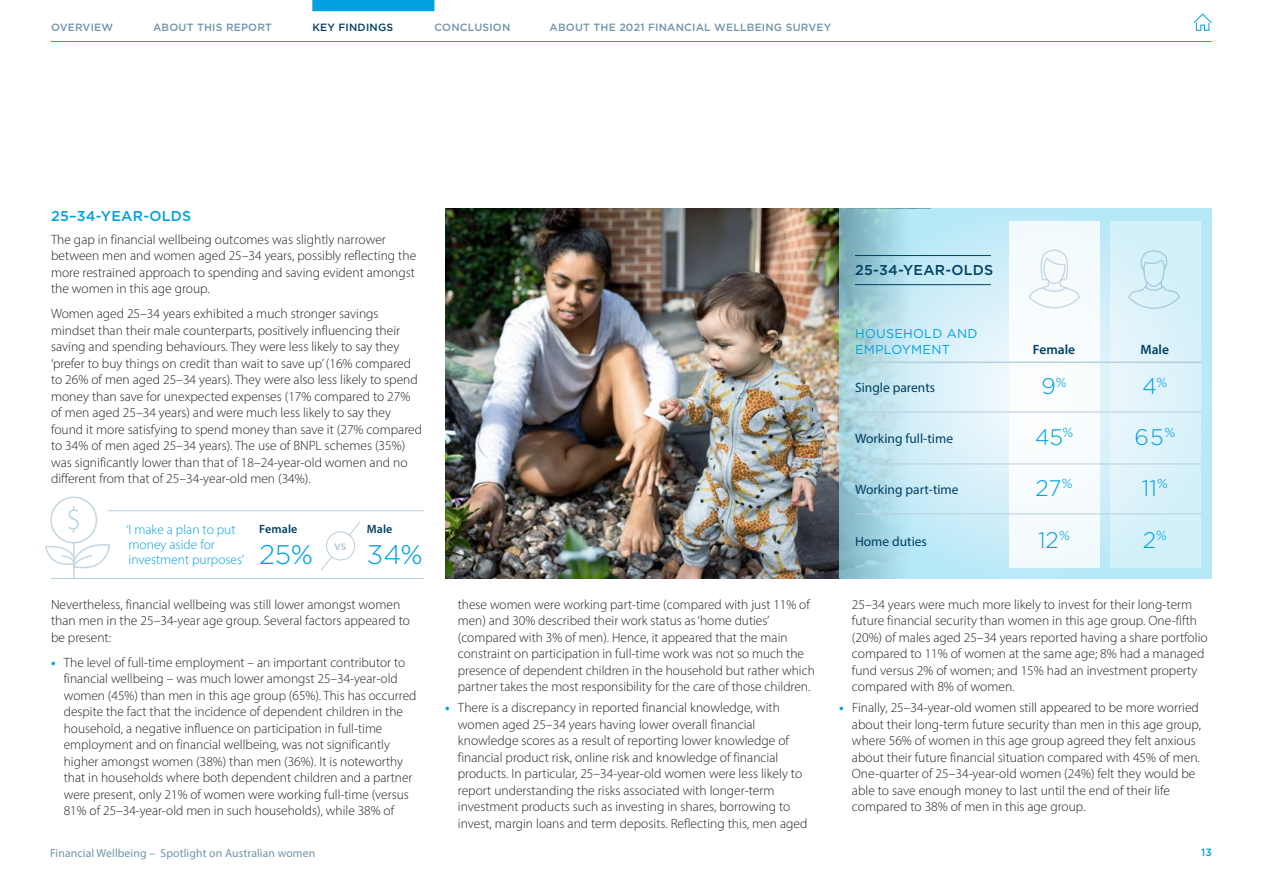
<style>
.page{position:relative;width:1263px;height:893px;background:#fff}
.page>*{position:absolute;margin:0;border:0;box-sizing:border-box;transform-origin:0 0}
.Table_Intro_heading{font:300 32.1px "Myriad Pro";color:#b7cfdc}
.Large_number_20pt{font:300 27px "Gotham";color:#00a1e0}
.Large_number_20pt-2{font:300 22.5px "Gotham";letter-spacing:-.005em;color:#00a1e0}
.Age_group_headlines{font:500 14.25px "Gotham";letter-spacing:.02em;color:#00a1e0}
.Age_group_headlines-2{font:500 14.25px "Gotham";letter-spacing:.02em;color:#004062}
.BULLETS_L1_9_11{font:300 13.5px/16.5px "Myriad Pro";color:#231f20}
.Body_Copy_9_11{font:300 13.5px/16.5px "Myriad Pro";color:#231f20}
.Table_Intro_heading-2{font:13.5px "Myriad Pro";color:#004062}
.Table_Intro_heading-3{font:300 13.5px/15px "Myriad Pro";color:#00a1e0}
.Table_header{font:600 13.5px "Myriad Pro";color:#004062}
.t1{font:600 13.5px "Myriad Pro";color:#b7cfdc}
.Age_group_headlines-3{font:12.75px/15.3px "Gotham";letter-spacing:.02em;color:#00a1e0}
.Large_number_20pt-3{font:600 12px "Myriad Pro";letter-spacing:.01em;color:#004062}
.t2{font:11.7px "Myriad Pro";letter-spacing:.01em;color:#7094aa}
.t3{font:500 10.5px "Gotham";letter-spacing:.02em;color:#7094aa}
.t4{font:500 10.5px "Gotham";letter-spacing:.02em;color:#004062}
.t5{font:500 10.5px "Gotham";color:#00a1e0}
.s1{font-weight:700;color:#00a1e0}
</style>
<div class="page">
<img style="left:445px;top:208px;width:767px;height:370px">
<svg style="left:839px;top:209px;width:373px;height:369px;background:#bfe4ef"></svg>
<div style="left:1111px;top:221px;width:90px;height:347px;background:linear-gradient(to right,#e1f4fa,#d4f0f9)"></div>
<div style="left:1009px;top:221px;width:90px;height:347px;background:#f8fcfe"></div>
<hr style="left:855px;top:412px;width:152px;height:1px;background:#b7cfdc">
<hr style="left:1007px;top:412px;width:93px;height:1px;background:#b7cfdc">
<hr style="left:1108px;top:412px;width:93px;height:1px;background:#b7cfdc">
<hr style="left:855px;top:464px;width:152px;height:1px;background:#b7cfdc">
<hr style="left:1007px;top:464px;width:93px;height:1px;background:#b7cfdc">
<hr style="left:1108px;top:464px;width:93px;height:1px;background:#b7cfdc">
<hr style="left:855px;top:514px;width:152px;height:1px;background:#b7cfdc">
<hr style="left:1007px;top:514px;width:93px;height:1px;background:#b7cfdc">
<hr style="left:1108px;top:514px;width:93px;height:1px;background:#b7cfdc">
<hr style="left:855px;top:362px;width:152px;height:1px;background:#b7cfdc">
<hr style="left:1007px;top:362px;width:93px;height:1px;background:#b7cfdc">
<hr style="left:1108px;top:362px;width:93px;height:1px;background:#b7cfdc">
<svg style="left:45px;top:496px;width:66px;height:82px"></svg>
<hr style="left:51px;top:578px;width:373px;height:1px;background:#b7cfdc">
<hr style="left:108px;top:510px;width:316px;height:1px;background:#b7cfdc">
<svg style="left:320px;top:521px;width:41px;height:50px"></svg>
<div style="left:327px;top:532px;width:28px;height:28px;background:#fff;border-radius:50%"></div>
<div style="left:326px;top:531px;width:29px;height:29px;border:1px solid #b7cfdc;border-radius:50%"></div>
<hr style="left:855px;top:284px;width:136px;height:1px;background:#004062">
<hr style="left:855px;top:255px;width:136px;height:1px;background:#004062">
<svg style="left:1029px;top:250px;width:51px;height:59px"></svg>
<svg style="left:1125px;top:249px;width:57px;height:60px;background:#d2edf6"></svg>
<hr style="left:51px;top:41px;width:102px;height:1px;background:#00a1e0">
<hr style="left:153px;top:41px;width:159px;height:1px;background:#00a1e0">
<hr style="left:312px;top:41px;width:122px;height:1px;background:#00a1e0">
<hr style="left:434px;top:41px;width:116px;height:1px;background:#00a1e0">
<hr style="left:550px;top:41px;width:521px;height:1px;background:#00a1e0">
<hr style="left:1071px;top:41px;width:140px;height:1px;background:#00a1e0">
<div style="left:312px;top:0;width:122px;height:11px;background:#00a1e0"></div>
<svg style="left:1193px;top:13px;width:19px;height:18px"></svg>
<p class="t3" style="left:51px;top:20px;width:64px">OVERVIEW</p>
<p class="t3" style="left:153px;top:20px;width:120px">ABOUT THIS REPORT</p>
<p class="t4" style="left:312px;top:20px;width:82px">KEY FINDINGS</p>
<p class="t3" style="left:434px;top:20px;width:77px">CONCLUSION</p>
<p class="t3" style="left:550px;top:20px;width:283px">ABOUT THE 2021 FINANCIAL WELLBEING SURVEY</p>
<p class="Age_group_headlines" style="left:51px;top:206px;width:142px">25–34-YEAR-OLDS</p>
<p class="Body_Copy_9_11" style="left:51px;top:231px;width:367px">The gap in financial wellbeing outcomes was slightly narrower between men and women aged 25–34 years, possibly reflecting the more restrained approach to spending and saving evident amongst the women in this age group.</p>
<p class="Body_Copy_9_11" style="left:51px;top:305px;width:373px">Women aged 25–34 years exhibited a much stronger savings mindset than their male counterparts, positively influencing their saving and spending behaviours. They were less likely to say they ‘prefer to buy things on credit than wait to save up’ (16% compared to 26% of men aged 25–34 years). They were also less likely to spend money than save for unexpected expenses (17% compared to 27% of men aged 25–34 years) and were much less likely to say they found it more satisfying to spend money than save it (27% compared to 34% of men aged 25–34 years). The use of BNPL schemes (35%) was significantly lower than that of 18–24-year-old women and no different from that of 25–34-year-old men (34%).</p>
<p class="Table_Intro_heading-3" style="left:126px;top:522px;width:120px">‘I make a plan to put money aside for investment purposes’</p>
<p class="Large_number_20pt-3" style="left:259px;top:522px;width:40px">Female</p>
<p class="Table_Intro_heading" style="left:66px;top:500px;width:17px">$</p>
<p class="Large_number_20pt-3" style="left:367px;top:522px;width:27px">Male</p>
<p class="Large_number_20pt" style="left:367px;top:538px;width:58px">34%</p>
<p class="Body_Copy_9_11" style="left:51px;top:596px;width:361px">Nevertheless, financial wellbeing was still lower amongst women than men in the 25–34-year age group. Several factors appeared to be present:</p>
<p class="BULLETS_L1_9_11" style="left:64px;top:654px;width:354px;text-indent:-13px"><span class="s1">•</span> The level of full-time employment – an important contributor to financial wellbeing – was much lower amongst 25–34-year-old women (45%) than men in this age group (65%). This has occurred despite the fact that the incidence of dependent children in the household, a negative influence on participation in full-time employment and on financial wellbeing, was not significantly higher amongst women (38%) than men (36%). It is noteworthy that in households where both dependent children and a partner were present, only 21% of women were working full-time (versus 81% of 25–34-year-old men in such households), while 38% of</p>
<p class="t1" style="left:334px;top:537px;width:14px">vs</p>
<p class="Large_number_20pt" style="left:259px;top:538px;width:55px">25%</p>
<p class="BULLETS_L1_9_11" style="left:458px;top:596px;width:358px">these women were working part-time (compared with just 11% of men) and 30% described their work status as ‘home duties’ (compared with 3% of men). Hence, it appeared that the main constraint on participation in full-time work was not so much the presence of dependent children in the household but rather which partner takes the most responsibility for the care of those children.</p>
<p class="BULLETS_L1_9_11" style="left:458px;top:699px;width:351px;text-indent:-13px"><span class="s1">•</span> There is a discrepancy in reported financial knowledge, with women aged 25–34 years having lower overall financial knowledge scores as a result of reporting lower knowledge of financial product risk, online risk and knowledge of financial products. In particular, 25–34-year-old women were less likely to report understanding the risks associated with longer-term investment products such as investing in shares, borrowing to invest, margin loans and term deposits. Reflecting this, men aged</p>
<p class="Age_group_headlines-2" style="left:855px;top:260px;width:140px">25-34-YEAR-OLDS</p>
<p class="Age_group_headlines-3" style="left:855px;top:326px;width:124px">HOUSEHOLD AND<br>EMPLOYMENT</p>
<p class="Table_header" style="left:1033px;top:341px;width:44px">Female</p>
<p class="Table_header" style="left:1140px;top:341px;width:30px">Male</p>
<p class="Table_Intro_heading-2" style="left:855px;top:379px;width:82px">Single parents</p>
<p class="Large_number_20pt-2" style="left:1041px;top:372px;width:27px">9<sup>%</sup></p>
<p class="Large_number_20pt-2" style="left:1142px;top:372px;width:27px">4<sup>%</sup></p>
<p class="Table_Intro_heading-2" style="left:855px;top:430px;width:100px">Working full-time</p>
<p class="Large_number_20pt-2" style="left:1035px;top:423px;width:40px">45<sup>%</sup></p>
<p class="Large_number_20pt-2" style="left:1134px;top:423px;width:42px">65<sup>%</sup></p>
<p class="Table_Intro_heading-2" style="left:855px;top:481px;width:105px">Working part-time</p>
<p class="Large_number_20pt-2" style="left:1036px;top:474px;width:38px">27<sup>%</sup></p>
<p class="Large_number_20pt-2" style="left:1142px;top:474px;width:27px">11<sup>%</sup></p>
<p class="Table_Intro_heading-2" style="left:855px;top:533px;width:73px">Home duties</p>
<p class="Large_number_20pt-2" style="left:1038px;top:525px;width:33px">12<sup>%</sup></p>
<p class="Large_number_20pt-2" style="left:1143px;top:525px;width:26px">2<sup>%</sup></p>
<p class="BULLETS_L1_9_11" style="left:852px;top:596px;width:357px">25–34 years were much more likely to invest for their long-term future financial security than women in this age group. One-fifth (20%) of males aged 25–34 years reported having a share portfolio compared to 11% of women at the same age; 8% had a managed fund versus 2% of women; and 15% had an investment property compared with 8% of women.</p>
<p class="BULLETS_L1_9_11" style="left:852px;top:699px;width:351px;text-indent:-13px"><span class="s1">•</span> Finally, 25–34-year-old women still appeared to be more worried about their long-term future security than men in this age group, where 56% of women in this age group agreed they felt anxious about their future financial situation compared with 45% of men.<br>One-quarter of 25–34-year-old women (24%) felt they would be able to save enough money to last until the end of their life compared to 38% of men in this age group.</p>
<p class="t2" style="left:50px;top:846px;width:267px">Financial Wellbeing – Spotlight on Australian women</p>
<p class="t5" style="left:1201px;top:846px;width:12px">13</p>
</div>
